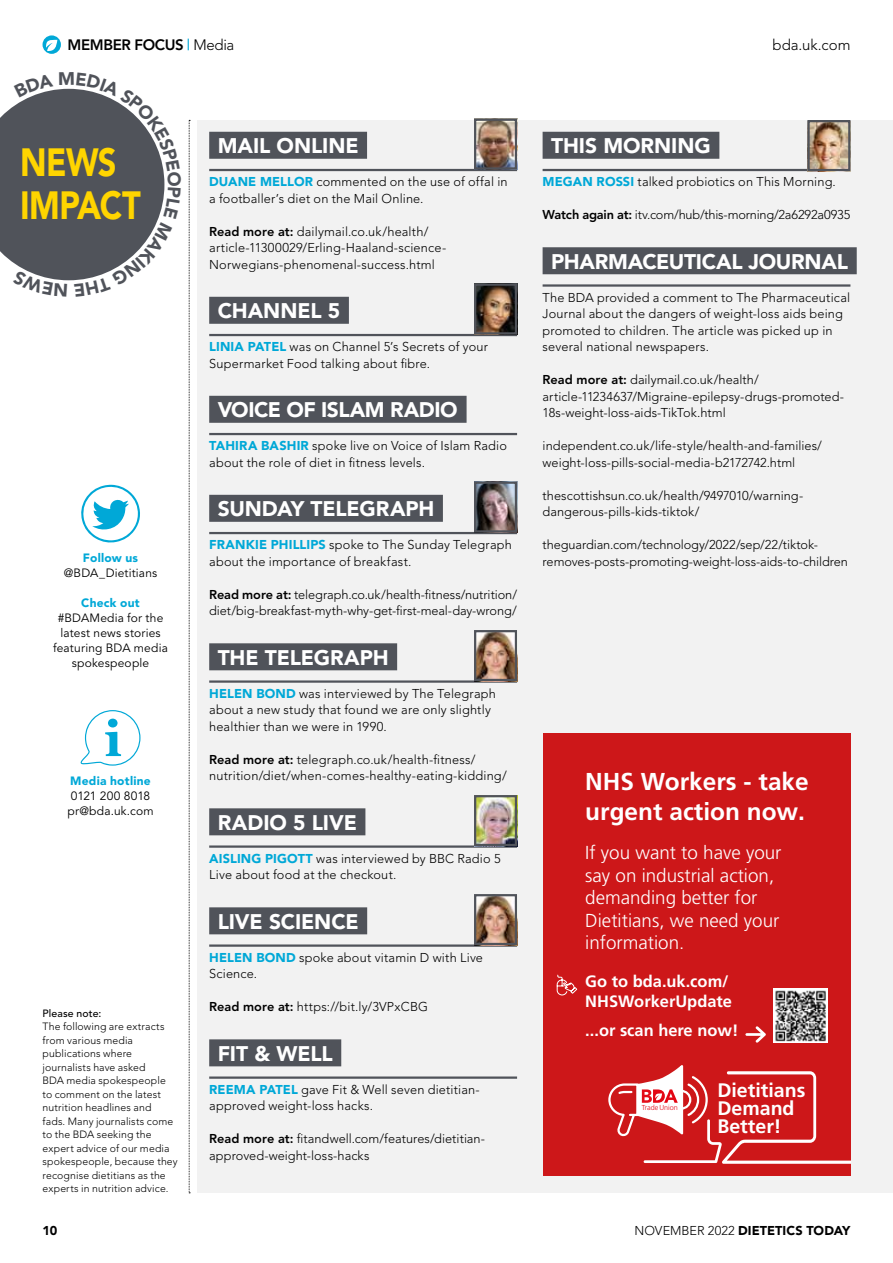
<style>
.page{position:relative;width:893px;height:1263px;background:#fff}
.page>*{position:absolute;margin:0;border:0;box-sizing:border-box;transform-origin:0 0}
.t1{font:900 39.15px/42.3px "Avenir";letter-spacing:-.02em;color:#ffd500;scale:.83 1}
.t2{font:700 24.45px/29.2px "Frutiger LT Pro";color:#fff}
.t3{font:900 21px "Avenir";letter-spacing:-.005em;color:#fff}
.t4{font:900 21px "Avenir";letter-spacing:-.025em;color:#fff}
.t5{font:700 19.5px/18.1px "Frutiger LT Pro";color:#fff}
.t6{font:300 18.75px/22.5px "Frutiger LT Pro";color:#fff}
.t7{font:700 16.5px/19.6px "Frutiger LT Pro";color:#fff}
.t8{font:800 15px "Avenir";letter-spacing:-.025em;color:#000}
.t9{font:300 15px "Avenir";letter-spacing:.005em;color:#000}
.t10{font:300 12.75px/16.5px "Avenir";letter-spacing:.01em;color:#000}
.t11{font:300 12.75px "Avenir";letter-spacing:-.015em;color:#000}
.t12{font:900 12.75px "Avenir";letter-spacing:.005em;color:#000}
.t13{font:12px/15px "Avenir";letter-spacing:.015em;color:#000;text-align:center}
.t14{font:900 12px "Avenir";letter-spacing:.02em;color:#00a8d7}
.t15{font:300 10.5px/13.5px "Avenir";letter-spacing:.01em;color:#000}
.t16{font:500 10.5px "Avenir";letter-spacing:.015em;color:#000}
.t17{font:300 7.2px "Frutiger LT Pro";letter-spacing:.005em;color:#e30613}
.s1{font-weight:500;color:#00a8d7}
.s2{font-weight:300}
.s3{font-weight:900;color:#00a8d7}
.s4{font-weight:800}
</style>
<div class="page">
<div style="left:197px;top:120px;width:696px;height:1072px;background:#f2f2f2"></div>
<svg style="left:43px;top:35px;width:18px;height:19px"></svg>
<svg style="left:46px;top:40px;width:11px;height:11px"></svg>
<svg style="left:189px;top:120px;width:1px;height:1073px"></svg>
<svg style="left:81px;top:710px;width:59px;height:56px"></svg>
<svg style="left:81px;top:485px;width:59px;height:58px"></svg>
<div style="left:209px;top:132px;width:158px;height:27px;background:#50535a"></div>
<hr style="left:209px;top:169px;width:308px;height:2px;background:#50535a">
<div style="left:209px;top:297px;width:140px;height:27px;background:#50535a"></div>
<hr style="left:209px;top:334px;width:308px;height:2px;background:#50535a">
<div style="left:209px;top:396px;width:258px;height:27px;background:#50535a"></div>
<hr style="left:209px;top:433px;width:308px;height:2px;background:#50535a">
<div style="left:209px;top:495px;width:234px;height:27px;background:#50535a"></div>
<hr style="left:209px;top:532px;width:308px;height:2px;background:#50535a">
<div style="left:209px;top:643px;width:188px;height:27px;background:#50535a"></div>
<hr style="left:209px;top:680px;width:308px;height:3px;background:#50535a">
<div style="left:209px;top:808px;width:156px;height:27px;background:#50535a"></div>
<hr style="left:209px;top:845px;width:308px;height:3px;background:#50535a">
<div style="left:209px;top:907px;width:158px;height:27px;background:#50535a"></div>
<hr style="left:209px;top:944px;width:308px;height:3px;background:#50535a">
<div style="left:209px;top:1039px;width:132px;height:27px;background:#50535a"></div>
<hr style="left:209px;top:1076px;width:308px;height:3px;background:#50535a">
<div style="left:543px;top:132px;width:176px;height:27px;background:#50535a"></div>
<hr style="left:543px;top:169px;width:307px;height:2px;background:#50535a">
<div style="left:543px;top:247px;width:314px;height:27px;background:#50535a"></div>
<hr style="left:543px;top:284px;width:307px;height:3px;background:#50535a">
<img style="left:477px;top:484px;width:37px;height:45px">
<div style="left:474px;top:481px;width:43px;height:51px;border:2px solid #50535a"></div>
<img style="left:477px;top:633px;width:37px;height:45px">
<div style="left:474px;top:630px;width:43px;height:51px;border:2px solid #50535a"></div>
<img style="left:477px;top:897px;width:37px;height:45px">
<div style="left:474px;top:894px;width:43px;height:51px;border:2px solid #50535a"></div>
<img style="left:477px;top:798px;width:37px;height:45px">
<div style="left:474px;top:795px;width:43px;height:51px;border:2px solid #50535a"></div>
<img style="left:477px;top:122px;width:37px;height:45px">
<div style="left:474px;top:119px;width:43px;height:51px;border:2px solid #50535a"></div>
<img style="left:810px;top:123px;width:37px;height:45px">
<div style="left:807px;top:120px;width:43px;height:51px;border:2px solid #50535a"></div>
<img style="left:474px;top:286px;width:43px;height:49px">
<div style="left:474px;top:283px;width:43px;height:51px;border:2px solid #50535a"></div>
<div style="left:543px;top:733px;width:307px;height:443px;background:#cd1719"></div>
<svg style="left:608px;top:1065px;width:242px;height:99px"></svg>
<svg style="left:556px;top:974px;width:22px;height:22px"></svg>
<img style="left:774px;top:989px;width:54px;height:53px">
<svg style="left:745px;top:1026px;width:21px;height:17px"></svg>
<svg style="left:0;top:88px;width:165px;height:193px"></svg>
<p class="t8" style="left:68px;top:36px;width:168px">MEMBER FOCUS <span class="s1">|</span> <span class="s2">Media</span></p>
<p class="t9" style="left:772px;top:36px;width:79px">bda.uk.com</p>
<h3 class="t3" style="left:218px;top:133px;width:142px">MAIL ONLINE</h3>
<p class="t10" style="left:209px;top:173px;width:300px"><span class="s3">DUANE MELLOR</span> commented on the use of offal in a footballer’s diet on the Mail Online.</p>
<p class="t10" style="left:209px;top:223px;width:239px"><span class="s4">Read more at:</span> dailymail.co.uk/health/ article-11300029/Erling-Haaland-science-<br>Norwegians-phenomenal-success.html</p>
<h3 class="t3" style="left:218px;top:298px;width:124px">CHANNEL 5</h3>
<p class="t10" style="left:209px;top:338px;width:280px"><span class="s3">LINIA PATEL</span> was on Channel 5’s Secrets of your<br>Supermarket Food talking about fibre.</p>
<h3 class="t4" style="left:218px;top:397px;width:241px">VOICE OF ISLAM RADIO</h3>
<p class="t10" style="left:209px;top:437px;width:299px"><span class="s3">TAHIRA BASHIR</span> spoke live on Voice of Islam Radio about the role of diet in fitness levels.</p>
<h3 class="t3" style="left:218px;top:496px;width:218px">SUNDAY TELEGRAPH</h3>
<p class="t10" style="left:209px;top:536px;width:304px"><span class="s3">FRANKIE PHILLIPS</span> spoke to The Sunday Telegraph about the importance of breakfast.</p>
<p class="t10" style="left:209px;top:586px;width:309px"><span class="s4">Read more at:</span> telegraph.co.uk/health-fitness/nutrition/ diet/big-breakfast-myth-why-get-first-meal-day-wrong/</p>
<h3 class="t3" style="left:218px;top:644px;width:172px">THE TELEGRAPH</h3>
<p class="t10" style="left:209px;top:685px;width:288px"><span class="s3">HELEN BOND</span> was interviewed by The Telegraph about a new study that found we are only slightly healthier than we were in 1990.</p>
<p class="t10" style="left:209px;top:751px;width:299px"><span class="s4">Read more at:</span> telegraph.co.uk/health-fitness/ nutrition/diet/when-comes-healthy-eating-kidding/</p>
<h3 class="t3" style="left:218px;top:809px;width:141px">RADIO 5 LIVE</h3>
<p class="t10" style="left:209px;top:850px;width:293px"><span class="s3">AISLING PIGOTT</span> was interviewed by BBC Radio 5<br>Live about food at the checkout.</p>
<h3 class="t3" style="left:218px;top:908px;width:142px">LIVE SCIENCE</h3>
<p class="t10" style="left:209px;top:949px;width:275px"><span class="s3">HELEN BOND</span> spoke about vitamin D with Live<br>Science.</p>
<p class="t10" style="left:209px;top:998px;width:220px"><span class="s4">Read more at:</span> https://bit.ly/3VPxCBG</p>
<h3 class="t3" style="left:218px;top:1040px;width:117px">FIT &amp; WELL</h3>
<p class="t10" style="left:209px;top:1081px;width:272px"><span class="s3">REEMA PATEL</span> gave Fit &amp; Well seven dietitian&shy;approved weight-loss hacks.</p>
<p class="t10" style="left:209px;top:1130px;width:277px"><span class="s4">Read more at:</span> fitandwell.com/features/dietitian&shy;approved-weight-loss-hacks</p>
<h3 class="t3" style="left:551px;top:133px;width:161px">THIS MORNING</h3>
<p class="t10" style="left:543px;top:173px;width:295px"><span class="s3">MEGAN ROSSI</span> talked probiotics on This Morning.</p>
<p class="t11" style="left:543px;top:207px;width:309px"><span class="s4">Watch again at:</span> itv.com/hub/this-morning/2a6292a0935</p>
<h3 class="t3" style="left:551px;top:248px;width:298px">PHARMACEUTICAL JOURNAL</h3>
<p class="t10" style="left:543px;top:289px;width:309px">The BDA provided a comment to The Pharmaceutical Journal about the dangers of weight-loss aids being promoted to children. The article was picked up in several national newspapers.</p>
<p class="t10" style="left:543px;top:371px;width:303px"><span class="s4">Read more at:</span> dailymail.co.uk/health/ article-11234637/Migraine-epilepsy-drugs-promoted-<br>18s-weight-loss-aids-TikTok.html</p>
<p class="t10" style="left:543px;top:437px;width:281px">independent.co.uk/life-style/health-and-families/ weight-loss-pills-social-media-b2172742.html</p>
<p class="t10" style="left:543px;top:487px;width:262px">thescottishsun.co.uk/health/9497010/warning&shy;dangerous-pills-kids-tiktok/</p>
<p class="t10" style="left:543px;top:536px;width:307px">theguardian.com/technology/2022/sep/22/tiktok&shy;removes-posts-promoting-weight-loss-aids-to-children</p>
<h1 class="t1" style="left:20px;top:141px;width:147px">NEWS<br>IMPACT</h1>
<p class="t14" style="left:83px;top:550px;width:57px">Follow us</p>
<p class="t13" style="left:64px;top:566px;width:95px">@BDA_Dietitians</p>
<p class="t14" style="left:81px;top:595px;width:60px">Check out</p>
<p class="t13" style="left:53px;top:611px;width:116px">#BDAMedia for the latest news stories featuring BDA media spokespeople</p>
<h2 class="t2" style="left:585px;top:767px;width:225px">NHS Workers - take urgent action now.</h2>
<p class="t14" style="left:70px;top:774px;width:82px">Media hotline</p>
<p class="t13" style="left:67px;top:789px;width:88px;text-align:left">0121 200 8018 pr@bda.uk.com</p>
<h3 class="t6" style="left:585px;top:842px;width:198px">If you want to have your say on industrial action, demanding better for<br>Dietitians, we need your information.</h3>
<p class="t7" style="left:585px;top:971px;width:148px">Go to bda.uk.com/<br>NHSWorkerUpdate</p>
<p class="t7" style="left:585px;top:1020px;width:155px">...or scan here now!</p>
<p class="t16" style="left:43px;top:1007px;width:60px">Please note:</p>
<p class="t15" style="left:43px;top:1020px;width:137px">The following are extracts from various media publications where journalists have asked<br>BDA media spokespeople to comment on the latest nutrition headlines and<br>fads. Many journalists come to the BDA seeking the expert advice of our media spokespeople, because they recognise dietitians as the experts in nutrition advice.</p>
<p class="t12" style="left:43px;top:1222px;width:16px">10</p>
<p class="t12" style="left:634px;top:1222px;width:217px"><span class="s2">NOVEMBER 2022</span> DIETETICS TODAY</p>
<h3 class="t5" style="left:717px;top:1081px;width:90px">Dietitians<br>Demand<br>Better!</h3>
<p class="t17" style="left:642px;top:1104px;width:38px">TradeUnion</p>
</div>
